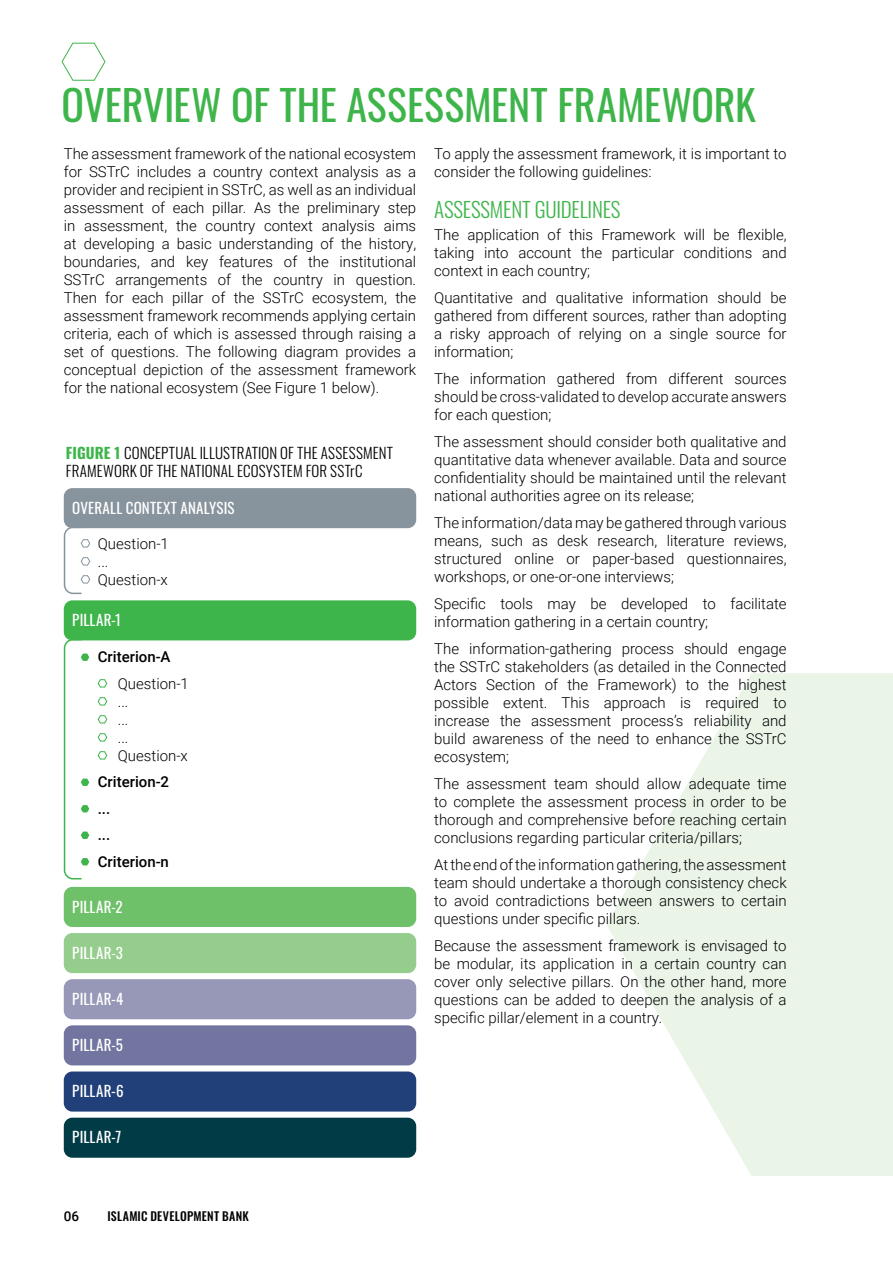
<style>
.page{position:relative;width:893px;height:1263px;background:#fff}
.page>*{position:absolute;margin:0;border:0;box-sizing:border-box;transform-origin:0 0}
.t1{font:42px "Oswald";letter-spacing:-.005em;color:#3eb54a}
.t2{font:300 21px "Oswald";letter-spacing:-.01em;color:#3eb54a}
.t3{font:300 15px/18px "Roboto";color:#000;text-align:justify}
.t4{font:300 15px/18px "Oswald";letter-spacing:.015em;color:#000}
.t5{font:15px "Oswald";letter-spacing:.015em;color:#fff}
.t6{font:500 15px/26.5px "Roboto";color:#000}
.t7{font:500 13.5px "Roboto";color:#000}
.t8{font:500 12px "Oswald";letter-spacing:.02em;color:#000}
.s1{font-weight:700;color:#3eb54a}
</style>
<div class="page">
<svg style="left:606px;top:673px;width:287px;height:503px;fill:#eaf5e8"></svg>
<svg style="left:61px;top:42px;width:45px;height:39px"></svg>
<div style="left:64px;top:600px;width:352px;height:40px;background:#3eb54a;border-radius:9px"></div>
<div style="left:64px;top:887px;width:352px;height:40px;background:#6fc169;border-radius:9px"></div>
<div style="left:64px;top:933px;width:352px;height:40px;background:#94cd8c;border-radius:9px"></div>
<div style="left:64px;top:979px;width:352px;height:40px;background:#9798b8;border-radius:9px"></div>
<div style="left:64px;top:1025px;width:352px;height:40px;background:#71759f;border-radius:9px"></div>
<div style="left:64px;top:1071px;width:352px;height:40px;background:#213f79;border-radius:9px"></div>
<div style="left:64px;top:1118px;width:352px;height:40px;background:#003b46;border-radius:9px"></div>
<div style="left:64px;top:488px;width:352px;height:40px;background:#87949d;border-radius:9px"></div>
<svg style="left:97px;top:679px;width:11px;height:9px"></svg>
<svg style="left:97px;top:697px;width:11px;height:9px"></svg>
<svg style="left:97px;top:715px;width:11px;height:9px"></svg>
<svg style="left:97px;top:733px;width:11px;height:9px"></svg>
<svg style="left:97px;top:751px;width:11px;height:9px"></svg>
<svg style="left:63px;top:526px;width:28px;height:69px"></svg>
<svg style="left:63px;top:638px;width:26px;height:242px"></svg>
<h1 class="t1" style="left:62px;top:67px;width:696px">OVERVIEW OF THE ASSESSMENT FRAMEWORK</h1>
<p class="t3" style="left:64px;top:144px;width:354px">The assessment framework of the national ecosystem for SSTrC includes a country context analysis as a provider and recipient in SSTrC, as well as an individual assessment of each pillar. As the preliminary step in assessment, the country context analysis aims at developing a basic understanding of the history, boundaries, and key features of the institutional SSTrC arrangements of the country in question.<br>Then for each pillar of the SSTrC ecosystem, the assessment framework recommends applying certain criteria, each of which is assessed through raising a set of questions. The following diagram provides a conceptual depiction of the assessment framework for the national ecosystem (See Figure 1 below).</p>
<p class="t3" style="left:434px;top:144px;width:354px">To apply the assessment framework, it is important to consider the following guidelines:</p>
<h2 class="t2" style="left:434px;top:190px;width:188px">ASSESSMENT GUIDELINES</h2>
<p class="t3" style="left:434px;top:225px;width:354px">The application of this Framework will be flexible, taking into account the particular conditions and context in each country;</p>
<p class="t3" style="left:434px;top:288px;width:354px">Quantitative and qualitative information should be gathered from different sources, rather than adopting a risky approach of relying on a single source for information;</p>
<p class="t3" style="left:434px;top:369px;width:354px">The information gathered from different sources should be cross-validated to develop accurate answers for each question;</p>
<p class="t3" style="left:434px;top:432px;width:354px">The assessment should consider both qualitative and quantitative data whenever available. Data and source confidentiality should be maintained until the relevant national authorities agree on its release;</p>
<p class="t3" style="left:434px;top:513px;width:354px">The information/data may be gathered through various means, such as desk research, literature reviews, structured online or paper-based questionnaires, workshops, or one-or-one interviews;</p>
<p class="t3" style="left:434px;top:594px;width:354px">Specific tools may be developed to facilitate information gathering in a certain country;</p>
<p class="t3" style="left:434px;top:639px;width:354px">The information-gathering process should engage the SSTrC stakeholders (as detailed in the Connected Actors Section of the Framework) to the highest possible extent. This approach is required to increase the assessment process’s reliability and build awareness of the need to enhance the SSTrC ecosystem;</p>
<p class="t3" style="left:434px;top:774px;width:354px">The assessment team should allow adequate time to complete the assessment process in order to be thorough and comprehensive before reaching certain conclusions regarding particular criteria/pillars;</p>
<p class="t3" style="left:434px;top:855px;width:354px">At the end of the information gathering, the assessment team should undertake a thorough consistency check to avoid contradictions between answers to certain questions under specific pillars.</p>
<p class="t3" style="left:434px;top:936px;width:354px">Because the assessment framework is envisaged to be modular, its application in a certain country can cover only selective pillars. On the other hand, more questions can be added to deepen the analysis of a specific pillar/element in a country.</p>
<p class="t4" style="left:66px;top:442px;width:329px"><span class="s1">FIGURE 1</span> CONCEPTUAL ILLUSTRATION OF THE ASSESSMENT<br>FRAMEWORK OF THE NATIONAL ECOSYSTEM FOR SSTrC</p>
<p class="t5" style="left:72px;top:494px;width:164px">OVERALL CONTEXT ANALYSIS</p>
<p class="t3" style="left:98px;top:534px;width:73px;text-align:left">Question-1 ...<br>Question-x</p>
<p class="t5" style="left:72px;top:607px;width:50px">PILLAR-1</p>
<p class="t6" style="left:98px;top:643px;width:74px">Criterion-A</p>
<p class="t3" style="left:118px;top:674px;width:73px;text-align:left">Question-1 ...<br>...<br>...<br>Question-x</p>
<p class="t6" style="left:98px;top:768px;width:73px">Criterion-2 ...<br>...<br>Criterion-n</p>
<p class="t5" style="left:72px;top:893px;width:52px">PILLAR-2</p>
<p class="t5" style="left:72px;top:939px;width:52px">PILLAR-3</p>
<p class="t5" style="left:72px;top:985px;width:53px">PILLAR-4</p>
<p class="t5" style="left:72px;top:1032px;width:52px">PILLAR-5</p>
<p class="t5" style="left:72px;top:1078px;width:53px">PILLAR-6</p>
<p class="t5" style="left:72px;top:1124px;width:50px">PILLAR-7</p>
<p class="t7" style="left:64px;top:1207px;width:17px">06</p>
<p class="t8" style="left:108px;top:1210px;width:143px">ISLAMIC DEVELOPMENT BANK</p>
</div>
